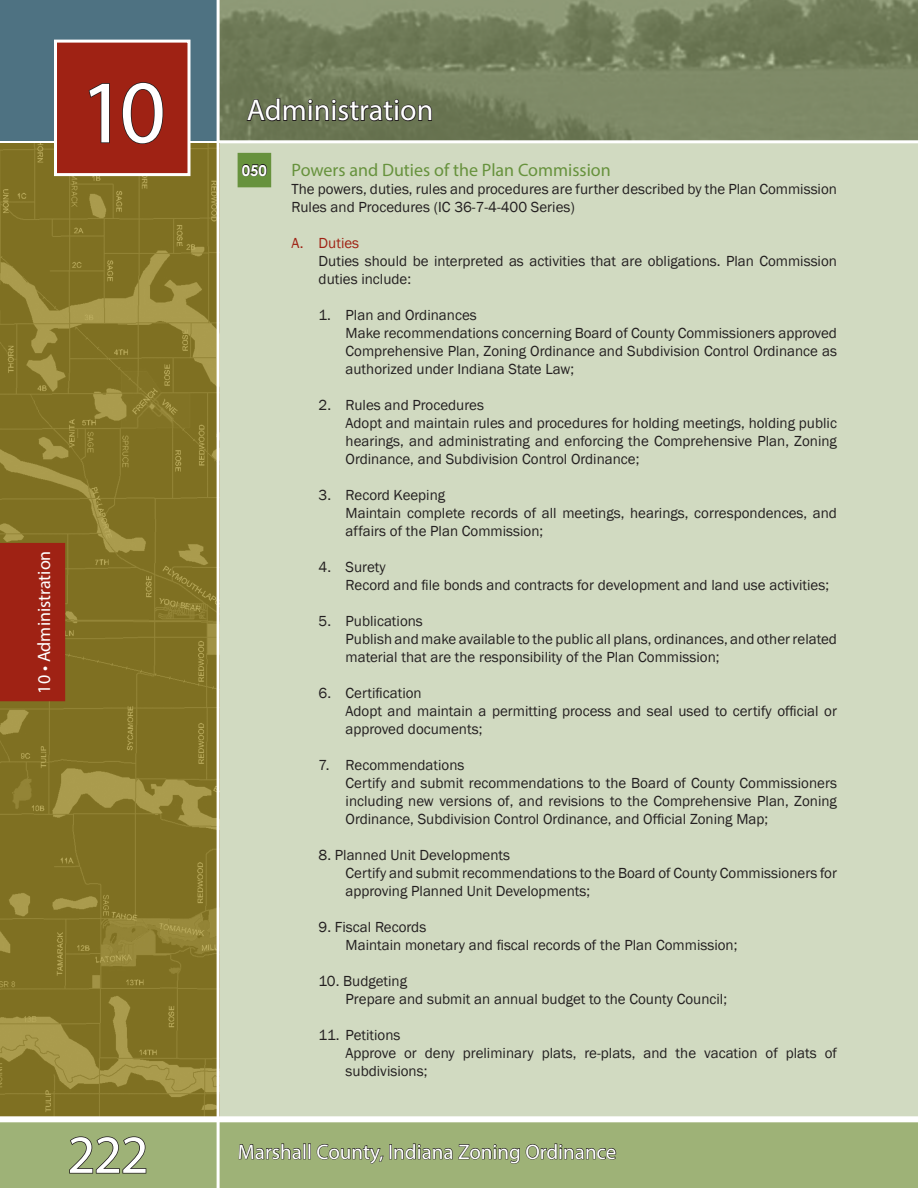
<style>
.page{position:relative;width:918px;height:1188px;background:#fff}
.page>*{position:absolute;margin:0;border:0;box-sizing:border-box;transform-origin:0 0}
.t1{font:90px "Myriad Pro";color:#fff}
.t2{font:54px "Myriad Pro";color:#fff}
.t3{font:30px "Myriad Pro";color:#fff}
.t4{font:21px "Myriad Pro";color:#fff}
.Chapter_Heading{font:18px "Myriad Pro";color:#67923d}
.t5{font:18px "Myriad Pro";color:#fff}
.Section_1t{font:15px/18px "Franklin Gothic";color:#231f20}
.Section__1{font:15px "Franklin Gothic";color:#231f20}
.Chapter_Text{font:15px/18px "Franklin Gothic";color:#231f20}
.Section_At{font:15px/18px "Franklin Gothic";color:#231f20}
.Section_A{font:15px "Franklin Gothic";color:#9f2214}
.Chapter_Heading-2{font:700 15px "Century Gothic";color:#fff}
</style>
<div class="page">
<div style="left:0;top:134px;width:918px;height:1054px;background:#d1dac1"></div>
<svg style="left:0;top:0;width:918px;height:143px;background:#7a8563"></svg>
<img style="left:0;top:143px;width:217px;height:973px">
<svg style="left:0;top:1116px;width:918px;height:72px;background:#a9bb87"></svg>
<div style="left:0;top:0;width:217px;height:140px;background:#4e7282"></div>
<hr style="left:217px;top:0;width:3px;height:1188px;background:#fff">
<svg style="left:246px;top:53px;width:187px;height:104px;background:#798264"></svg>
<svg style="left:68px;top:1136px;width:79px;height:38px;background:#829063"></svg>
<div style="left:0;top:543px;width:65px;height:158px;background:#9f2214"></div>
<div style="left:54px;top:40px;width:136px;height:136px;background:#9f2214;border:3px solid #fff"></div>
<svg style="left:88px;top:83px;width:22px;height:61px"></svg>
<svg style="left:122px;top:82px;width:42px;height:63px"></svg>
<svg style="left:238px;top:1140px;width:64px;height:23px"></svg>
<div style="left:303px;top:1144px;width:3px;height:15px;border:1px solid #231f20"></div>
<div style="left:308px;top:1144px;width:3px;height:15px;border:1px solid #231f20"></div>
<svg style="left:316px;top:1133px;width:68px;height:42px;background:#8fa06c"></svg>
<div style="left:389px;top:1144px;width:3px;height:15px;border:1px solid #231f20"></div>
<svg style="left:394px;top:1125px;width:222px;height:53px;background:#92a36e"></svg>
<div style="left:238px;top:153px;width:33px;height:34px;background:#67923d"></div>
<svg style="left:241px;top:164px;width:26px;height:13px"></svg>
<h1 class="t1" style="left:80px;top:57px;width:87px">10</h1>
<p class="t5" style="left:33px;top:694px;width:145px;rotate:-90deg">10 • Administration</p>
<h2 class="t2" style="left:68px;top:1121px;width:82px">222</h2>
<h3 class="t3" style="left:247px;top:92px;width:188px">Administration</h3>
<p class="Chapter_Heading-2" style="left:242px;top:159px;width:27px">050</p>
<p class="Chapter_Heading" style="left:292px;top:158px;width:321px">Powers and Duties of the Plan Commission</p>
<p class="Chapter_Text" style="left:292px;top:180px;width:547px">The powers, duties, rules and procedures are further described by the Plan Commission<br>Rules and Procedures (IC 36-7-4-400 Series)</p>
<p class="Section_A" style="left:292px;top:233px;width:69px">A. Duties</p>
<p class="Section_At" style="left:319px;top:252px;width:520px">Duties should be interpreted as activities that are obligations. Plan Commission duties include:</p>
<p class="Section__1" style="left:319px;top:305px;width:160px">1. Plan and Ordinances</p>
<p class="Section_1t" style="left:346px;top:324px;width:493px;text-align:justify">Make recommendations concerning Board of County Commissioners approved Comprehensive Plan, Zoning Ordinance and Subdivision Control Ordinance as authorized under Indiana State Law;</p>
<p class="Section__1" style="left:319px;top:395px;width:167px">2. Rules and Procedures</p>
<p class="Section_1t" style="left:346px;top:414px;width:493px;text-align:justify">Adopt and maintain rules and procedures for holding meetings, holding public hearings, and administrating and enforcing the Comprehensive Plan, Zoning Ordinance, and Subdivision Control Ordinance;</p>
<p class="Section__1" style="left:319px;top:485px;width:128px">3. Record Keeping</p>
<p class="Section_1t" style="left:346px;top:504px;width:493px">Maintain complete records of all meetings, hearings, correspondences, and affairs of the Plan Commission;</p>
<p class="Section__1" style="left:319px;top:557px;width:69px">4. Surety</p>
<p class="Section_1t" style="left:346px;top:576px;width:485px">Record and file bonds and contracts for development and land use activities;</p>
<p class="Section__1" style="left:319px;top:611px;width:106px">5. Publications</p>
<p class="Section_1t" style="left:346px;top:630px;width:493px">Publish and make available to the public all plans, ordinances, and other related material that are the responsibility of the Plan Commission;</p>
<p class="Section__1" style="left:319px;top:683px;width:105px">6. Certification</p>
<p class="Section_1t" style="left:346px;top:702px;width:493px">Adopt and maintain a permitting process and seal used to certify official or approved documents;</p>
<p class="Section__1" style="left:319px;top:755px;width:147px">7. Recommendations</p>
<p class="Section_1t" style="left:346px;top:774px;width:493px;text-align:justify">Certify and submit recommendations to the Board of County Commissioners including new versions of, and revisions to the Comprehensive Plan, Zoning Ordinance, Subdivision Control Ordinance, and Official Zoning Map;</p>
<p class="Section__1" style="left:319px;top:845px;width:193px">8. Planned Unit Developments</p>
<p class="Section_1t" style="left:346px;top:864px;width:493px">Certify and submit recommendations to the Board of County Commissioners for approving Planned Unit Developments;</p>
<p class="Section__1" style="left:319px;top:917px;width:109px">9. Fiscal Records</p>
<p class="Section_1t" style="left:346px;top:936px;width:393px">Maintain monetary and fiscal records of the Plan Commission;</p>
<p class="Section__1" style="left:319px;top:971px;width:90px">10. Budgeting</p>
<p class="Section_1t" style="left:346px;top:990px;width:383px">Prepare and submit an annual budget to the County Council;</p>
<p class="Section__1" style="left:319px;top:1025px;width:83px">11. Petitions</p>
<p class="Section_1t" style="left:346px;top:1044px;width:493px">Approve or deny preliminary plats, re-plats, and the vacation of plats of subdivisions;</p>
<h3 class="t4" style="left:238px;top:1139px;width:380px">Marshall County, Indiana Zoning Ordinance</h3>
</div>
